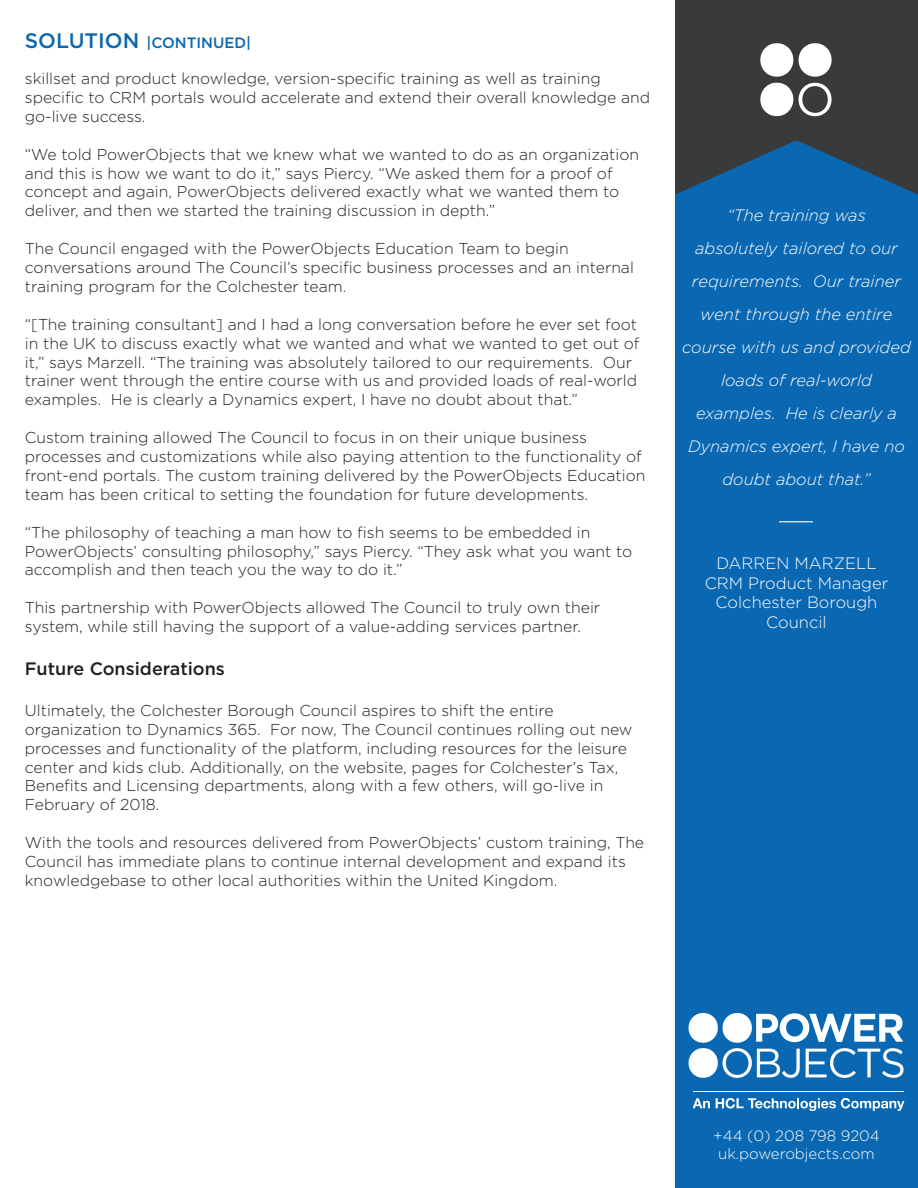
<style>
.page{position:relative;width:918px;height:1188px;background:#fff}
.page>*{position:absolute;margin:0;border:0;box-sizing:border-box;transform-origin:0 0}
.t1{font:500 18px "Gotham HTF";color:#231f20}
.t2{font:italic 300 16.5px/33px "Gotham HTF";color:#fff;text-align:center}
.t3{font:300 16.5px/19.5px "Gotham";color:#fff;text-align:center}
.t4{font:300 15.75px/18.9px "Gotham";color:#231f20}
.t5{font:300 15px/18px "Gotham HTF";color:#fff;text-align:center}
.t6{font:500 15px "Gotham HTF";color:#0a67b2}
.s1{font-size:21px}
</style>
<div class="page">
<div style="left:675px;top:122px;width:243px;height:1066px;background:#0a67b2"></div>
<div style="left:675px;top:0;width:243px;height:140px;background:#393a3a"></div>
<svg style="left:675px;top:140px;width:243px;height:55px"></svg>
<svg style="left:689px;top:1013px;width:215px;height:65px"></svg>
<hr style="left:693px;top:1091px;width:211px;height:1px;background:#fff">
<svg style="left:693px;top:1098px;width:17px;height:10px"></svg>
<svg style="left:716px;top:1098px;width:188px;height:13px"></svg>
<hr style="left:779px;top:521px;width:34px;height:1px;background:#fff">
<svg style="left:799px;top:83px;width:33px;height:33px"></svg>
<svg style="left:799px;top:43px;width:33px;height:34px"></svg>
<svg style="left:760px;top:43px;width:33px;height:34px"></svg>
<svg style="left:760px;top:83px;width:33px;height:33px"></svg>
<p class="t6" style="left:25px;top:36px;width:228px"><span class="s1">SOLUTION</span> |CONTINUED|</p>
<p class="t4" style="left:25px;top:70px;width:627px">skillset and product knowledge, version-speciic training as well as training speciic to CRM portals would accelerate and extend their overall knowledge and go-live success.</p>
<p class="t4" style="left:25px;top:146px;width:616px">“We told PowerObjects that we knew what we wanted to do as an organization and this is how we want to do it,” says Piercy. “We asked them for a proof of concept and again, PowerObjects delivered exactly what we wanted them to deliver, and then we started the training discussion in depth.”</p>
<p class="t4" style="left:25px;top:240px;width:611px">The Council engaged with the PowerObjects Education Team to begin conversations around The Council’s speciic business processes and an internal training program for the Colchester team.</p>
<p class="t4" style="left:25px;top:316px;width:616px">“[The training consultant] and I had a long conversation before he ever set foot in the UK to discuss exactly what we wanted and what we wanted to get out of it,” says Marzell. “The training was absolutely tailored to our requirements. Our trainer went through the entire course with us and provided loads of real-world examples. He is clearly a Dynamics expert, I have no doubt about that.”</p>
<p class="t4" style="left:25px;top:429px;width:622px">Custom training allowed The Council to focus in on their unique business processes and customizations while also paying attention to the functionality of front-end portals. The custom training delivered by the PowerObjects Education team has been critical to setting the foundation for future developments.</p>
<p class="t4" style="left:25px;top:524px;width:609px">“The philosophy of teaching a man how to ish seems to be embedded in<br>PowerObjects’ consulting philosophy,” says Piercy. “They ask what you want to accomplish and then teach you the way to do it.”</p>
<p class="t4" style="left:25px;top:599px;width:577px">This partnership with PowerObjects allowed The Council to truly own their system, while still having the support of a value-adding services partner.</p>
<p class="t1" style="left:25px;top:661px;width:202px">Future Considerations</p>
<p class="t4" style="left:25px;top:702px;width:609px">Ultimately, the Colchester Borough Council aspires to shift the entire organization to Dynamics 365. For now, The Council continues rolling out new processes and functionality of the platform, including resources for the leisure center and kids club. Additionally, on the website, pages for Colchester’s Tax, Beneits and Licensing departments, along with a few others, will go-live in February of 2018.</p>
<p class="t4" style="left:25px;top:834px;width:621px">With the tools and resources delivered from PowerObjects’ custom training, The<br>Council has immediate plans to continue internal development and expand its knowledgebase to other local authorities within the United Kingdom.</p>
<p class="t2" style="left:682px;top:200px;width:230px">“The training was<br>absolutely tailored to our requirements. Our trainer went through the entire course with us and provided loads of real-world examples. He is clearly a<br>Dynamics expert, I have no doubt about that.”</p>
<p class="t3" style="left:705px;top:554px;width:185px">DARREN MARZELL<br>CRM Product Manager<br>Colchester Borough<br>Council</p>
<p class="t5" style="left:713px;top:1128px;width:168px">+44 (0) 208 798 9204 uk.powerobjects.com</p>
</div>
